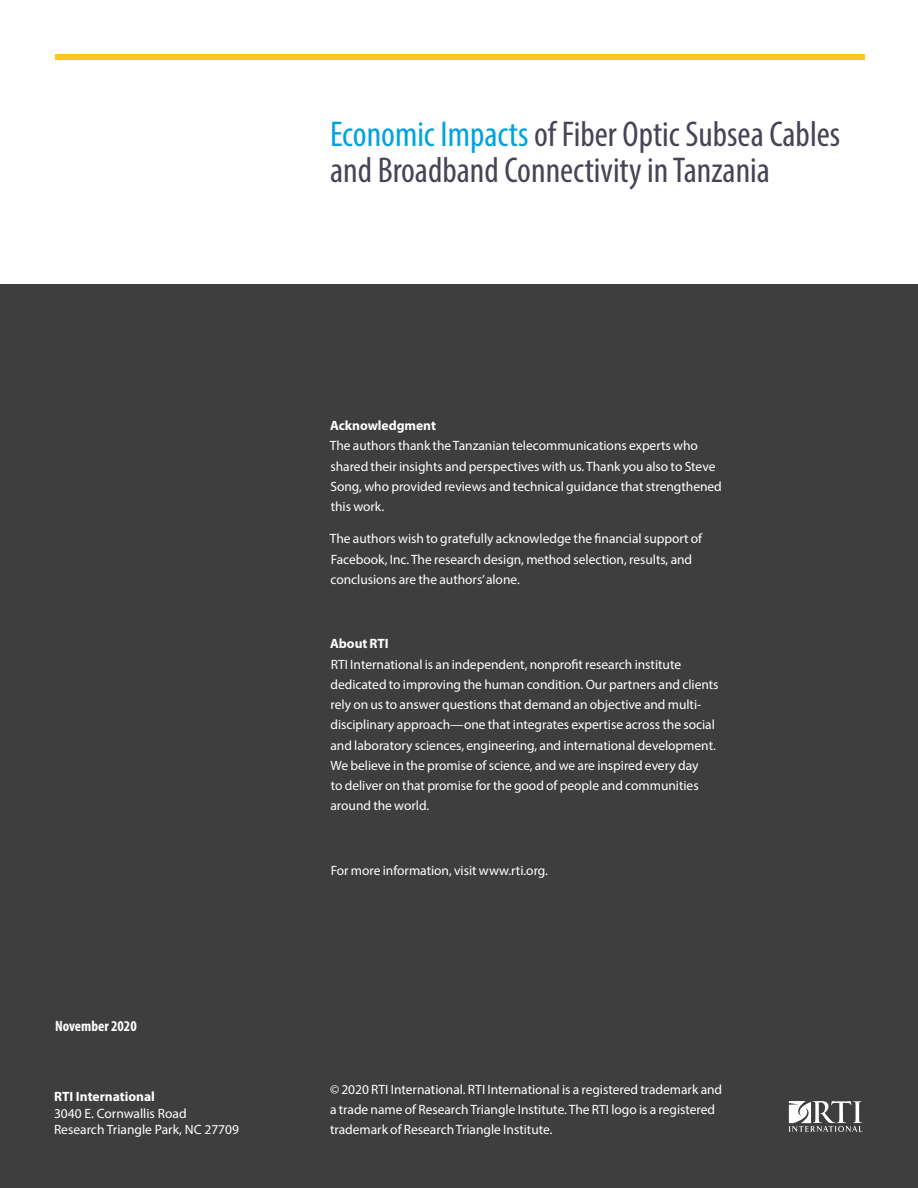
<style>
.page{position:relative;width:918px;height:1188px;background:#fff}
.page>*{position:absolute;margin:0;border:0;box-sizing:border-box;transform-origin:0 0}
.t1{font:condensed 36px/36px "Myriad Pro";color:#474456}
.t2{font:700 condensed 15px "Myriad Pro";color:#fff}
.t3{font:13.5px/20.2px "Myriad Pro";color:#fff}
.t4{font:700 13.5px "Myriad Pro";color:#fff}
.s1{color:#00a3dd}
.s2{font-weight:700}
</style>
<div class="page">
<div style="left:55px;top:54px;width:810px;height:5px;background:#fec422"></div>
<div style="left:0;top:284px;width:918px;height:904px;background:#3e3e3f"></div>
<svg style="left:789px;top:1101px;width:74px;height:31px"></svg>
<p class="t1" style="left:330px;top:115px;width:512px"><span class="s1">Economic Impacts</span> of Fiber Optic Subsea Cables and Broadband Connectivity in Tanzania</p>
<p class="t2" style="left:55px;top:1017px;width:83px">November 2020</p>
<p class="t4" style="left:54px;top:1088px;width:102px">RTI International</p>
<p class="t3" style="left:54px;top:1103px;width:134px">3040 E. Cornwallis Road</p>
<p class="t3" style="left:54px;top:1119px;width:187px">Research Triangle Park, NC 27709</p>
<p class="t3" style="left:330px;top:415px;width:394px"><span class="s2">Acknowledgment<br></span>The authors thank the Tanzanian telecommunications experts who shared their insights and perspectives with us. Thank you also to Steve Song, who provided reviews and technical guidance that strengthened this work.</p>
<p class="t3" style="left:330px;top:529px;width:374px">The authors wish to gratefully acknowledge the financial support of<br>Facebook, Inc. The research design, method selection, results, and conclusions are the authors’ alone.</p>
<p class="t3" style="left:330px;top:634px;width:390px"><span class="s2">About RTI<br></span>RTI International is an independent, nonprofit research institute dedicated to improving the human condition. Our partners and clients rely on us to answer questions that demand an objective and multi&shy;disciplinary approach—one that integrates expertise across the social and laboratory sciences, engineering, and international development.<br>We believe in the promise of science, and we are inspired every day<br>to deliver on that promise for the good of people and communities around the world.</p>
<p class="t3" style="left:331px;top:860px;width:219px">For more information, visit www.rti.org.</p>
<p class="t3" style="left:330px;top:1079px;width:394px">© 2020 RTI International. RTI International is a registered trademark and a trade name of Research Triangle Institute. The RTI logo is a registered trademark of Research Triangle Institute.</p>
</div>
